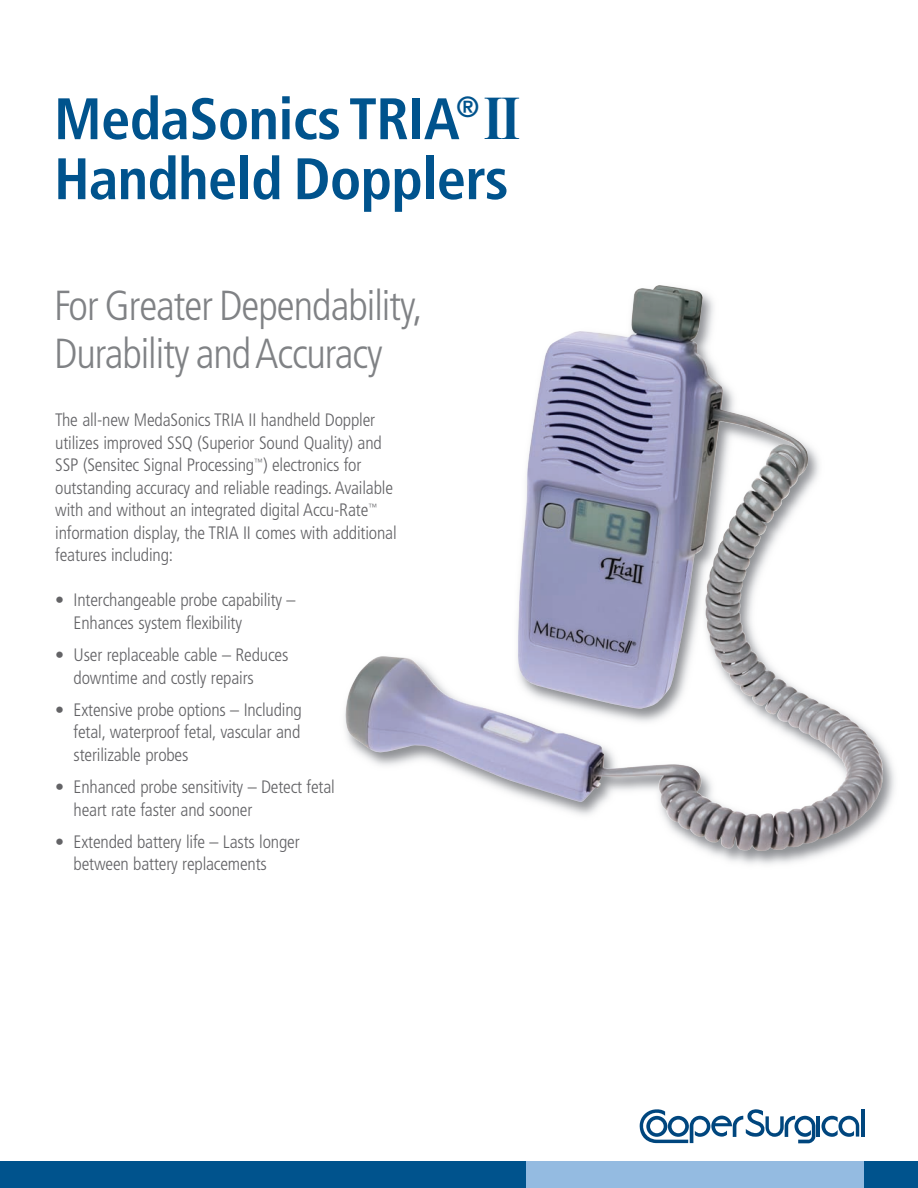
<style>
.page{position:relative;width:918px;height:1188px;background:#fff}
.page>*{position:absolute;margin:0;border:0;box-sizing:border-box;transform-origin:0 0}
.t1{font:700 condensed 58.5px/60px "Frutiger LT Std";letter-spacing:-.01em;color:#00538d}
.t2{font:300 condensed 42px/48px "Frutiger LT Std";letter-spacing:-.025em;color:#808285}
.t3{font:300 condensed 18px/22.5px "Frutiger LT Std";letter-spacing:-.01em;color:#636366}
.s1{font-family:"Times New Roman";font-stretch:normal;font-size:61.5px}
</style>
<div class="page">
<div style="left:0;top:1161px;width:918px;height:27px;background:#00538d"></div>
<div style="left:526px;top:1161px;width:338px;height:27px;background:#94bbe1"></div>
<hr style="left:817px;top:1117px;width:3px;height:20px;background:#00467e">
<svg style="left:821px;top:1116px;width:38px;height:21px"></svg>
<hr style="left:861px;top:1109px;width:4px;height:28px;background:#00467e">
<svg style="left:640px;top:1109px;width:175px;height:34px"></svg>
<img style="left:517px;top:285px;width:378px;height:580px">
<img style="left:345px;top:656px;width:538px;height:195px">
<h1 class="t1" style="left:54px;top:94px;width:468px">MedaSonics TRIA<sup>®</sup> <span class="s1">II<br></span>Handheld Dopplers</h1>
<h2 class="t2" style="left:54px;top:285px;width:370px">For Greater Dependability,<br>Durability and Accuracy</h2>
<p class="t3" style="left:55px;top:410px;width:343px">The all-new MedaSonics TRIA II handheld Doppler utilizes improved SSQ (Superior Sound Quality) and SSP (Sensitec Signal Processing<sup>™</sup>) electronics for outstanding accuracy and reliable readings. Available with and without an integrated digital Accu-Rate<sup>™ </sup>information display, the TRIA II comes with additional features including:</p>
<p class="t3" style="left:74px;top:590px;width:223px;text-indent:-18px">• Interchangeable probe capability –<br>Enhances system flexibility</p>
<p class="t3" style="left:74px;top:645px;width:216px;text-indent:-18px">• User replaceable cable – Reduces downtime and costly repairs</p>
<p class="t3" style="left:74px;top:700px;width:230px;text-align:justify;text-indent:-18px">• Extensive probe options – Including fetal, waterproof fetal, vascular and sterilizable probes</p>
<p class="t3" style="left:74px;top:777px;width:263px;text-indent:-18px">• Enhanced probe sensitivity – Detect fetal heart rate faster and sooner</p>
<p class="t3" style="left:74px;top:832px;width:228px;text-indent:-18px">• Extended battery life – Lasts longer between battery replacements</p>
</div>
